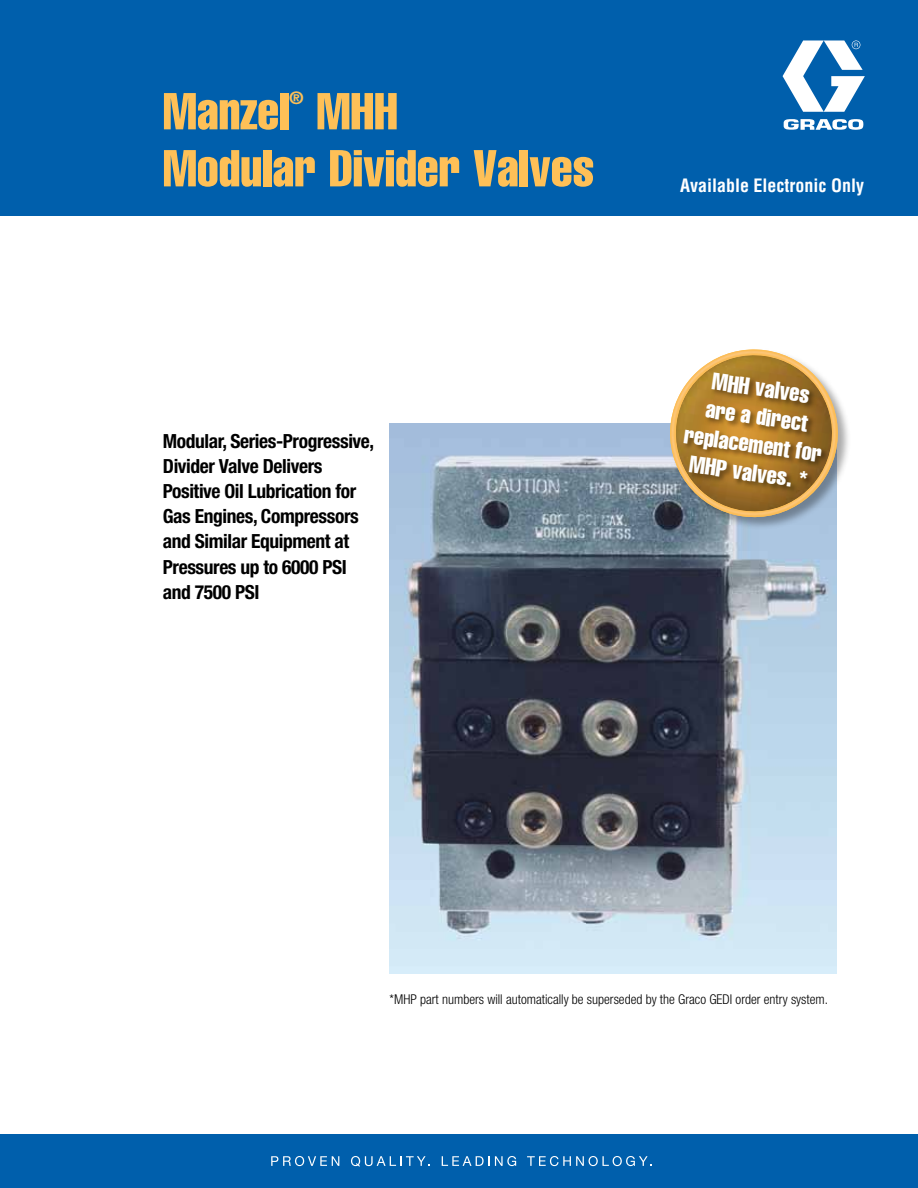
<style>
.page{position:relative;width:918px;height:1188px;background:#fff}
.page>*{position:absolute;margin:0;border:0;box-sizing:border-box;transform-origin:0 0}
.t1{font:51px/57px "Helvetica LT Std Comp";color:#fec057}
.t2{font:23.55px/28.3px "Helvetica LT Std Comp";color:#fff;text-align:center}
.t3{font:700 condensed 19.5px/25.2px "Helvetica Neue LT Std";letter-spacing:-.02em;color:#000}
.t4{font:700 condensed 18px "Helvetica LT Std";color:#fff}
.t5{font:17.55px "Helvetica LT Std Comp";color:#fec057}
.t6{font:300 condensed 13.5px "Helvetica Neue LT Std";color:#000}
</style>
<div class="page">
<img style="left:389px;top:423px;width:448px;height:551px">
<div style="left:1px;top:1134px;width:917px;height:54px;background:#005fac"></div>
<svg style="left:271px;top:1156px;width:68px;height:10px"></svg>
<svg style="left:351px;top:1156px;width:78px;height:11px"></svg>
<svg style="left:442px;top:1156px;width:74px;height:10px"></svg>
<svg style="left:527px;top:1156px;width:125px;height:10px"></svg>
<div style="left:1px;top:0;width:917px;height:216px;background:#005fac"></div>
<svg style="left:783px;top:40px;width:82px;height:90px"></svg>
<div style="left:669px;top:348px;width:182px;height:182px;background:#000;opacity:.34"></div>
<svg style="left:669px;top:348px;width:174px;height:1px"></svg>
<img style="left:665px;top:349px;width:178px;height:174px">
<div style="left:682px;top:371px;width:147px;height:123px;background:#000;opacity:.42"></div>
<h1 class="t1" style="left:163px;top:82px;width:128px">Manzel</h1>
<p class="t5" style="left:289px;top:87px;width:15px">®</p>
<h1 class="t1" style="left:163px;top:82px;width:433px;text-indent:154px">MHH<br>Modular Divider Valves</h1>
<p class="t3" style="left:163px;top:428px;width:213px">Modular, Series-Progressive,<br>Divider Valve Delivers<br>Positive Oil Lubrication for<br>Gas Engines, Compressors and Similar Equipment at<br>Pressures up to 6000 PSI and 7500 PSI</p>
<p class="t4" style="left:680px;top:174px;width:185px">Available Electronic Only</p>
<p class="t2" style="left:694px;top:364px;width:140px;rotate:8deg">MHH valves<br>are a direct replacement for<br>MHP valves. *</p>
<p class="t6" style="left:390px;top:992px;width:440px">*MHP part numbers will automatically be superseded by the Graco GEDI order entry system.</p>
</div>
